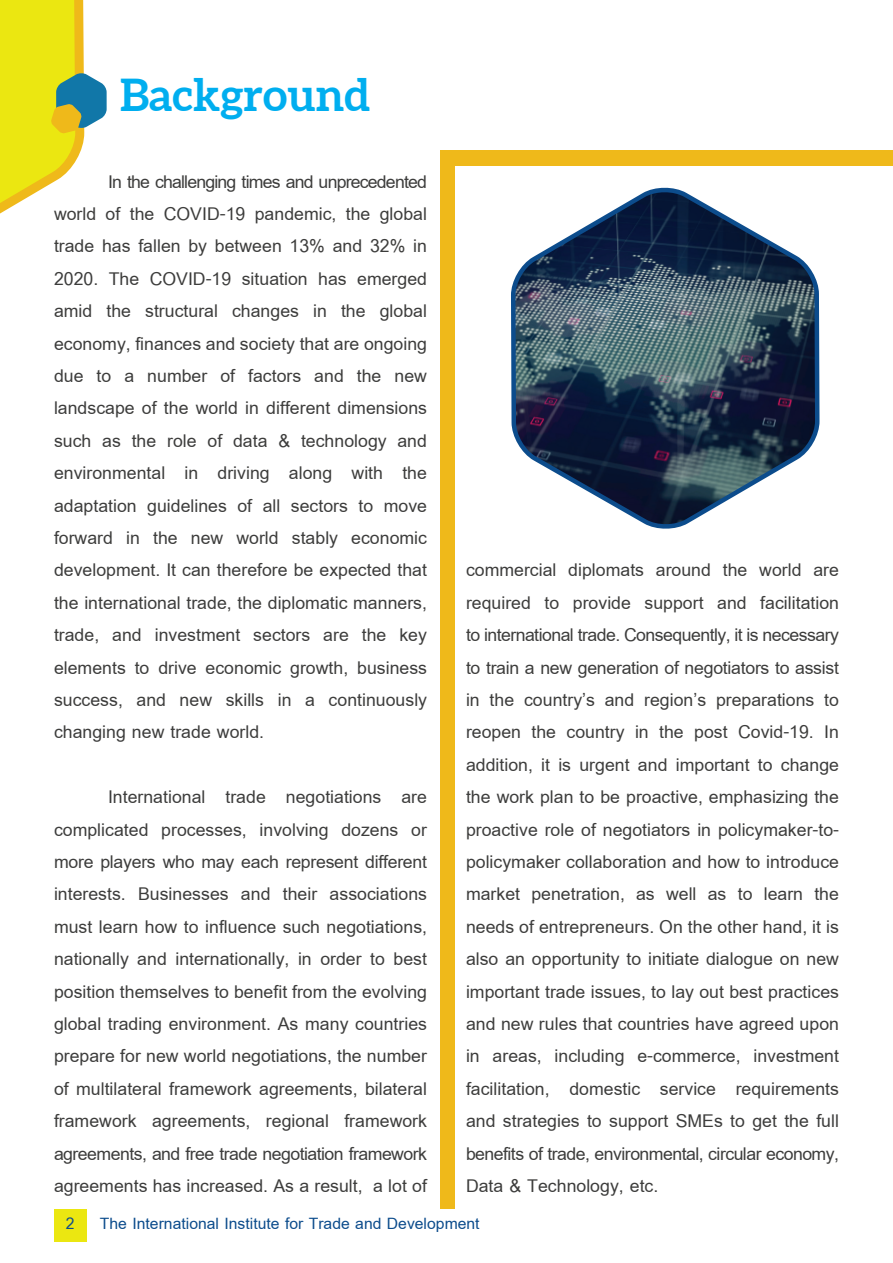
<style>
.page{position:relative;width:893px;height:1263px;background:#fff}
.page>*{position:absolute;margin:0;border:0;box-sizing:border-box;transform-origin:0 0}
.t1{font:700 45px "Aleo";color:#00aeef}
.t2{font:700 27px/32.4px "Cordia New";color:#3d3d3c;text-align:justify}
.t3{font:700 24px "Cordia New";color:#0c4c8c}
</style>
<div class="page">
<svg style="left:0;top:0;width:107px;height:214px"></svg>
<div style="left:440px;top:150px;width:453px;height:1059px;background:#efb91a"></div>
<div style="left:455px;top:166px;width:438px;height:1051px;background:#fff"></div>
<svg style="left:511px;top:187px;width:309px;height:342px"></svg>
<div style="left:54px;top:1209px;width:32px;height:33px;background:#ebe711"></div>
<h1 class="t1" style="left:120px;top:67px;width:252px">Background</h1>
<p class="t2" style="left:54px;top:166px;width:375px;text-indent:54px">In the challenging times and unprecedented world of the COVID-19 pandemic, the global trade has fallen by between 13% and 32% in 2020. The COVID-19 situation has emerged amid the structural changes in the global economy, finances and society that are ongoing due to a number of factors and the new landscape of the world in different dimensions such as the role of data &amp; technology and environmental in driving along with the adaptation guidelines of all sectors to move forward in the new world stably economic development. It can therefore be expected that the international trade, the diplomatic manners, trade, and investment sectors are the key elements to drive economic growth, business success, and new skills in a continuously changing new trade world.</p>
<p class="t2" style="left:466px;top:554px;width:375px">commercial diplomats around the world are required to provide support and facilitation to international trade. Consequently, it is necessary to train a new generation of negotiators to assist in the country’s and region’s preparations to reopen the country in the post Covid-19. In addition, it is urgent and important to change the work plan to be proactive, emphasizing the proactive role of negotiators in policymaker-to&shy;policymaker collaboration and how to introduce market penetration, as well as to learn the needs of entrepreneurs. On the other hand, it is also an opportunity to initiate dialogue on new important trade issues, to lay out best practices and new rules that countries have agreed upon in areas, including e-commerce, investment facilitation, domestic service requirements and strategies to support SMEs to get the full benefits of trade, environmental, circular economy, Data &amp; Technology, etc.</p>
<p class="t3" style="left:66px;top:1209px;width:415px">2 The International Institute for Trade and Development</p>
<p class="t2" style="left:54px;top:781px;width:375px;text-indent:54px">International trade negotiations are complicated processes, involving dozens or more players who may each represent different interests. Businesses and their associations must learn how to influence such negotiations, nationally and internationally, in order to best position themselves to benefit from the evolving global trading environment. As many countries prepare for new world negotiations, the number of multilateral framework agreements, bilateral framework agreements, regional framework agreements, and free trade negotiation framework agreements has increased. As a result, a lot of</p>
</div>
